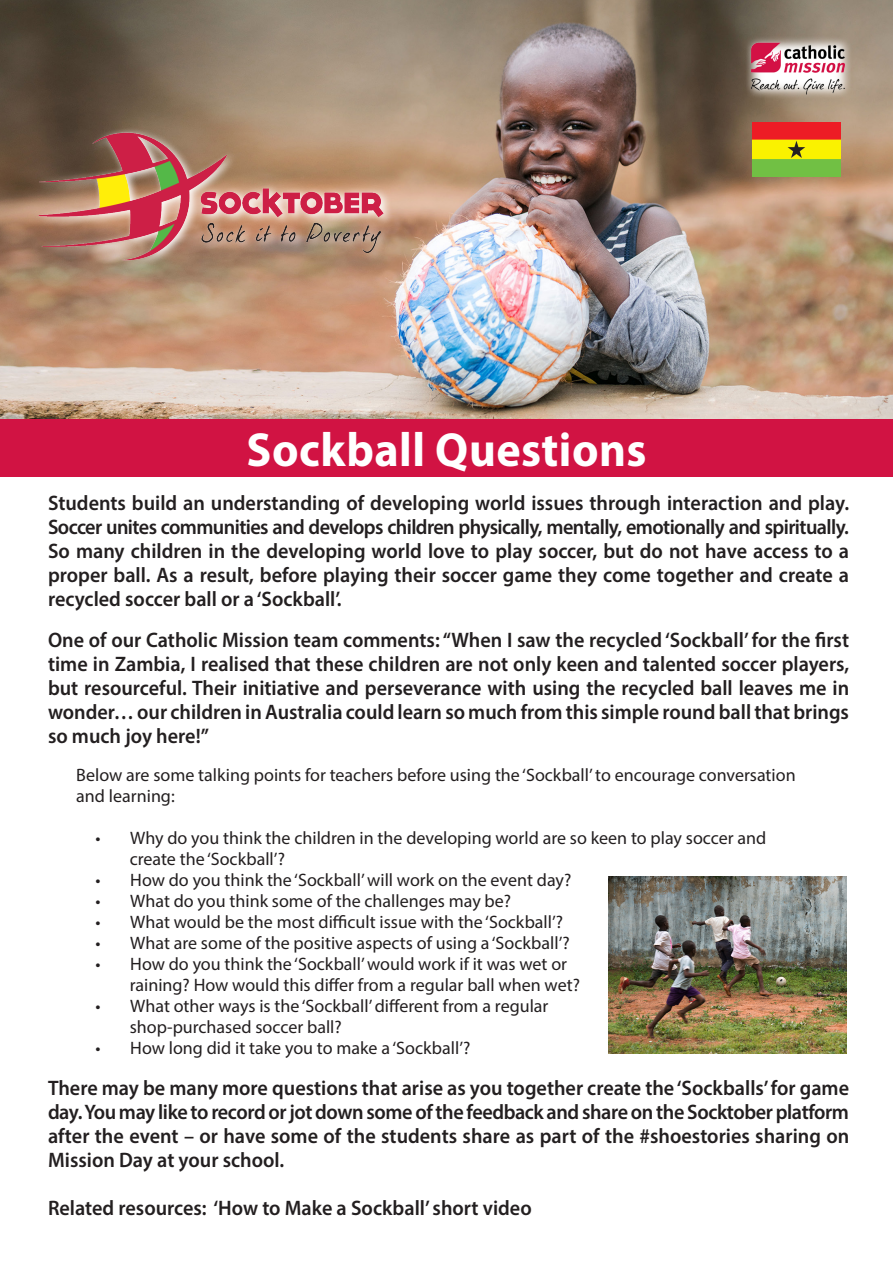
<style>
.page{position:relative;width:893px;height:1263px;background:#fff}
.page>*{position:absolute;margin:0;border:0;box-sizing:border-box;transform-origin:0 0}
.t1{font:700 48px "Myriad Pro";letter-spacing:.01em;color:#fff;scale:.96 1}
.t2{font:600 21px/24px "Myriad Pro";color:#231f20;text-align:justify;scale:.96 1}
.t3{font:18px/21px "Myriad Pro";color:#231f20}
</style>
<div class="page">
<img style="left:608px;top:876px;width:238px;height:178px">
<img style="left:0;top:0;width:892px;height:419px">
<div style="left:0;top:419px;width:893px;height:58px;background:#d11343"></div>
<img style="left:19px;top:97px;width:395px;height:206px">
<img style="left:740px;top:30px;width:115px;height:74px">
<img style="left:752px;top:123px;width:89px;height:53px">
<p class="t1" style="left:246px;top:418px;width:418px">Sockball Questions</p>
<p class="t2" style="left:48px;top:491px;width:836px">Students build an understanding of developing world issues through interaction and play.<br>Soccer unites communities and develops children physically, mentally, emotionally and spiritually.<br>So many children in the developing world love to play soccer, but do not have access to a proper ball. As a result, before playing their soccer game they come together and create a recycled soccer ball or a ‘Sockball’.</p>
<p class="t2" style="left:48px;top:627px;width:836px">One of our Catholic Mission team comments: “When I saw the recycled ‘Sockball’ for the first time in Zambia, I realised that these children are not only keen and talented soccer players, but resourceful. Their initiative and perseverance with using the recycled ball leaves me in wonder… our children in Australia could learn so much from this simple round ball that brings so much joy here!”</p>
<p class="t3" style="left:76px;top:764px;width:721px">Below are some talking points for teachers before using the ‘Sockball’ to encourage conversation and learning:</p>
<p class="t3" style="left:95px;top:827px;width:672px">• Why do you think the children in the developing world are so keen to play soccer and</p>
<p class="t3" style="left:130px;top:848px;width:157px">create the ‘Sockball’?</p>
<p class="t3" style="left:95px;top:869px;width:477px">• How do you think the ‘Sockball’ will work on the event day?</p>
<p class="t3" style="left:95px;top:890px;width:417px">• What do you think some of the challenges may be?</p>
<p class="t3" style="left:95px;top:911px;width:469px">• What would be the most difficult issue with the ‘Sockball’?</p>
<p class="t3" style="left:95px;top:932px;width:476px">• What are some of the positive aspects of using a ‘Sockball’?</p>
<p class="t3" style="left:95px;top:953px;width:473px">• How do you think the ‘Sockball’ would work if it was wet or</p>
<p class="t3" style="left:130px;top:974px;width:452px">raining? How would this differ from a regular ball when wet?</p>
<p class="t3" style="left:95px;top:995px;width:455px">• What other ways is the ‘Sockball’ different from a regular</p>
<p class="t3" style="left:130px;top:1016px;width:214px">shop-purchased soccer ball?</p>
<p class="t3" style="left:95px;top:1037px;width:377px">• How long did it take you to make a ‘Sockball’?</p>
<p class="t2" style="left:48px;top:1075px;width:836px">There may be many more questions that arise as you together create the ‘Sockballs’ for game day. You may like to record or jot down some of the feedback and share on the Socktober platform after the event – or have some of the students share as part of the #shoestories sharing on Mission Day at your school.</p>
<p class="t2" style="left:48px;top:1195px;width:505px">Related resources: ‘How to Make a Sockball’ short video</p>
</div>
